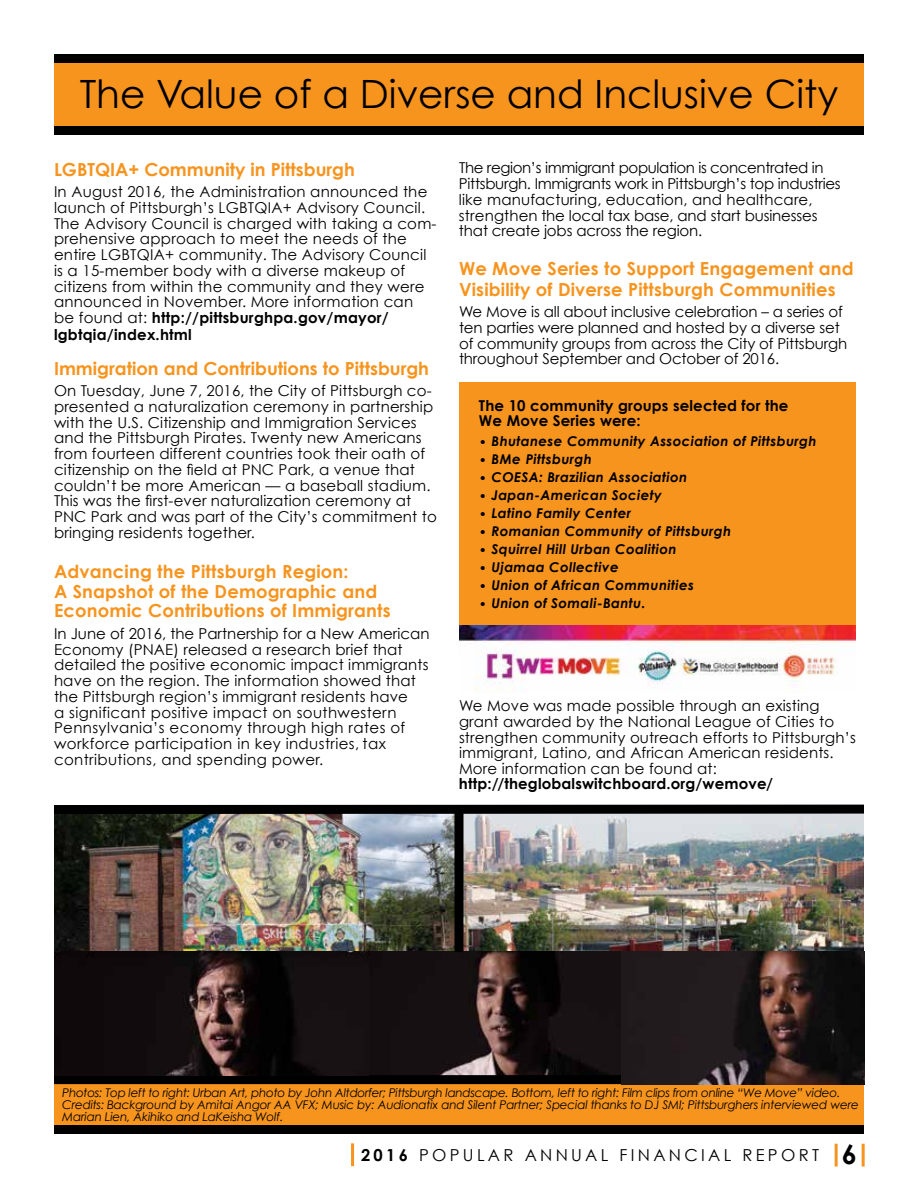
<style>
.page{position:relative;width:918px;height:1188px;background:#fff}
.page>*{position:absolute;margin:0;border:0;box-sizing:border-box;transform-origin:0 0}
.t1{font:39px "Century Gothic";color:#000}
.t2{font:700 18px/19.5px "Century Gothic";letter-spacing:.01em;color:#f7941e}
.t3{font:16.5px "Century Gothic";letter-spacing:.2em;color:#000}
.t4{font:15px/15.8px "Century Gothic";letter-spacing:.01em;color:#000}
.t5{font:15px/15.8px "Century Gothic";letter-spacing:-.01em;color:#000}
.t6{font:700 15px/15px "Century Gothic";letter-spacing:.01em;color:#000}
.t7{font:italic 700 13.5px "Century Gothic";letter-spacing:.025em;color:#000}
.t8{font:italic 12px/12px "Century Gothic";letter-spacing:-.015em;color:#000}
.s1{font-weight:700}
.s2{font-weight:700;font-size:27px}
</style>
<div class="page">
<img style="left:54px;top:814px;width:400px;height:137px">
<img style="left:464px;top:814px;width:400px;height:137px">
<img style="left:54px;top:951px;width:567px;height:124px">
<hr style="left:835px;top:1144px;width:3px;height:23px;background:#f7941e">
<hr style="left:862px;top:1144px;width:3px;height:23px;background:#f7941e">
<hr style="left:351px;top:1143px;width:3px;height:23px;background:#f7941e">
<div style="left:54px;top:1084px;width:810px;height:42px;background:#f7941e"></div>
<div style="left:54px;top:1125px;width:810px;height:9px;background:#000"></div>
<div style="left:54px;top:1075px;width:810px;height:9px;background:#000"></div>
<div style="left:54px;top:54px;width:810px;height:73px;background:#f7941e"></div>
<div style="left:54px;top:54px;width:810px;height:9px;background:#000"></div>
<div style="left:54px;top:126px;width:810px;height:9px;background:#000"></div>
<div style="left:454px;top:809px;width:10px;height:143px;background:#000"></div>
<img style="left:459px;top:626px;width:396px;height:66px">
<img style="left:621px;top:951px;width:243px;height:133px">
<div style="left:54px;top:805px;width:810px;height:9px;background:#000"></div>
<div style="left:459px;top:382px;width:396px;height:244px;background:#f7941e"></div>
<h1 class="t1" style="left:80px;top:70px;width:760px">The Value of a Diverse and Inclusive City</h1>
<p class="t2" style="left:54px;top:159px;width:11px">LGBT</p>
<p class="t2" style="left:95px;top:159px;width:261px">QIA+ Community in Pittsburgh</p>
<p class="t4" style="left:54px;top:183px;width:384px">In August 2016, the Administration announced the launch of Pittsburgh’s LGBTQIA+ Advisory Council.<br>The Advisory Council is charged with taking a com&shy;prehensive approach to meet the needs of the entire LGBTQIA+ community. The Advisory Council is a 15-member body with a diverse makeup of citizens from within the community and they were announced in November. More information can be found at: <span class="s1">http://pittsburghpa.gov/mayor/ lgbtqia/index.html</span></p>
<p class="t2" style="left:54px;top:358px;width:377px">Immigration and Contributions to Pittsburgh</p>
<p class="t4" style="left:54px;top:383px;width:384px">On Tuesday, June 7, 2016, the City of Pittsburgh co&shy;presented a naturalization ceremony in partnership with the U .S. Citizenship and Immigration Services and the Pittsburgh Pirates. Twenty new Americans from fourteen different countries took their oath of citizenship on the field at PNC Park, a venue that couldn’t be more American — a baseball stadium.<br>This was the first-ever naturalization ceremony at PNC Park and was part of the City’s commitment to bringing residents together.</p>
<p class="t2" style="left:54px;top:562px;width:338px">Advancing the Pittsburgh Region:<br>A Snapshot of the Demographic and<br>Economic Contributions of Immigrants</p>
<p class="t4" style="left:54px;top:625px;width:377px">In June of 2016, the Partnership for a New American Economy (PNAE) released a research brief that detailed the positive economic impact immigrants have on the region. The information showed that the Pittsburgh region’s immigrant residents have<br>a significant positive impact on southwestern Pennsylvania’s economy through high rates of workforce participation in key industries, tax contributions, and spending power.</p>
<p class="t5" style="left:459px;top:160px;width:383px">The region’s immigrant population is concentrated in Pittsburgh. Immigrants work in Pittsburgh’s top industries like manufacturing, education, and healthcare, strengthen the local tax base, and start businesses that create jobs across the region.</p>
<p class="t2" style="left:459px;top:257px;width:396px;line-height:21px">We Move Series to Support Engagement and<br>Visibility of Diverse Pittsburgh Communities</p>
<p class="t5" style="left:459px;top:304px;width:390px">We Move is all about inclusive celebration – a series of ten parties were planned and hosted by a diverse set of community groups from across the City of Pittsburgh throughout September and October of 2016.</p>
<p class="t6" style="left:479px;top:398px;width:311px">The 10 community groups selected for the<br>We Move Series were:</p>
<p class="t7" style="left:479px;top:432px;width:339px">• Bhutanese Community Association of Pittsburgh</p>
<p class="t7" style="left:479px;top:450px;width:114px">• BMe Pittsburgh</p>
<p class="t7" style="left:479px;top:468px;width:210px">• COESA: Brazilian Association</p>
<p class="t7" style="left:479px;top:486px;width:184px">• Japan-American Society</p>
<p class="t7" style="left:479px;top:504px;width:154px">• Latino Family Center</p>
<p class="t7" style="left:479px;top:522px;width:254px">• Romanian Community of Pittsburgh</p>
<p class="t7" style="left:479px;top:540px;width:199px">• Squirrel Hill Urban Coalition</p>
<p class="t7" style="left:479px;top:558px;width:141px">• Ujamaa Collective</p>
<p class="t7" style="left:479px;top:576px;width:216px">• Union of African Communities</p>
<p class="t7" style="left:479px;top:594px;width:168px">• Union of Somali-Bantu.</p>
<p class="t4" style="left:459px;top:698px;width:398px">We Move was made possible through an existing grant awarded by the National League of Cities to strengthen community outreach efforts to Pittsburgh’s immigrant, Latino, and African American residents.<br>More information can be found at:</p>
<p class="t6" style="left:459px;top:776px;width:315px">http://theglobalswitchboard.org/wemove/</p>
<p class="t8" style="left:62px;top:1087px;width:798px">Photos: Top left to right: Urban Art, photo by John Altdorfer; Pittsburgh landscape. Bottom, left to right: Film clips from online “We Move” video.<br>Credits: Background by Amitai Angor AA VFX; Music by: Audionatix and Silent Partner; Special thanks to DJ SMI; Pittsburghers interviewed were<br>Marian Lien, Akihiko and LaKeisha Wolf.</p>
<p class="t3" style="left:361px;top:1145px;width:497px"><span class="s1">2016</span> PO PU LAR ANNU AL FINANC IAL REPO RT <span class="s2">6</span></p>
</div>
